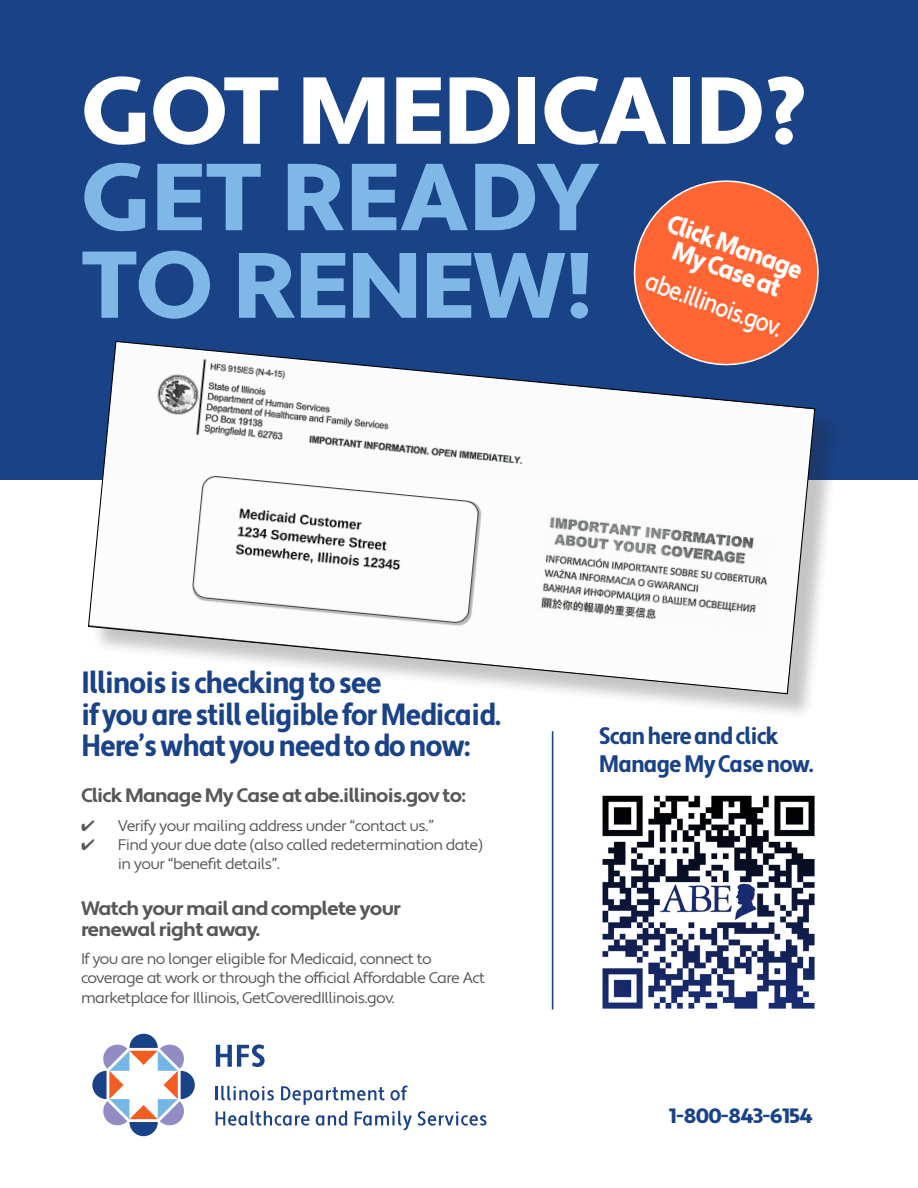
<style>
.page{position:relative;width:918px;height:1188px;background:#fff}
.page>*{position:absolute;margin:0;border:0;box-sizing:border-box;transform-origin:0 0}
.t1{font:900 94.8px "Apertura";letter-spacing:-.01em;color:#fff;scale:1.04 1}
.t2{font:900 94.8px "Apertura";color:#7fb8e6;scale:1.04 1}
.t3{font:900 92.55px "Apertura";letter-spacing:-.02em;color:#7fb8e6;scale:1.07 1}
.t4{font:700 condensed 30.75px/31.5px "Apertura";letter-spacing:-.04em;color:#1a4287}
.t5{font:900 26.25px/24.3px "Apertura";color:#fff;text-align:center;scale:.88 1}
.t6{font:500 26.25px "Apertura";color:#fff;scale:.82 1}
.t7{font:700 condensed 23.85px/28px "Apertura";letter-spacing:-.04em;color:#1a4287}
.t8{font:900 20.7px "Apertura";letter-spacing:-.04em;color:#1a4287}
.t9{font:700 19.5px/20.5px "Apertura";letter-spacing:-.04em;color:#57585a;scale:1.04 1}
.t10{font:700 19.5px "Apertura";letter-spacing:-.04em;color:#57585a}
.t11{font:15.3px/19.2px "Apertura";letter-spacing:-.04em;color:#57585a;scale:1.04 1}
.s1{font-size:94.5px}
</style>
<div class="page">
<div style="left:0;top:0;width:918px;height:480px;background:#1a4287"></div>
<hr style="left:552px;top:731px;width:1px;height:279px;background:#1a4287">
<img style="left:602px;top:795px;width:213px;height:214px">
<div style="left:92px;top:345px;width:749px;height:375px;background:#231f20;opacity:.26"></div>
<svg style="left:88px;top:341px;width:728px;height:354px"></svg>
<svg style="left:216px;top:1086px;width:58px;height:14px"></svg>
<svg style="left:281px;top:1086px;width:127px;height:19px"></svg>
<svg style="left:216px;top:1111px;width:93px;height:15px"></svg>
<svg style="left:316px;top:1111px;width:31px;height:15px"></svg>
<svg style="left:355px;top:1111px;width:57px;height:19px"></svg>
<svg style="left:418px;top:1111px;width:68px;height:15px"></svg>
<svg style="left:216px;top:1044px;width:49px;height:23px"></svg>
<svg style="left:92px;top:1034px;width:103px;height:102px"></svg>
<svg style="left:621px;top:180px;width:211px;height:196px"></svg>
<p class="t1" style="left:81px;top:53px;width:700px">GOT MEDICAID?</p>
<p class="t2" style="left:81px;top:140px;width:501px">GET READY</p>
<p class="t3" style="left:81px;top:229px;width:480px"><span class="s1">TO</span> RENEW!</p>
<p class="t5" style="left:672px;top:212px;width:163px;rotate:20deg">Click Manage<br>My Case at</p>
<p class="t6" style="left:652px;top:265px;width:176px;rotate:20deg">abe.illinois.gov.</p>
<p class="t4" style="left:81px;top:668px;width:422px">Illinois is checking to see<br>if you are still eligible for Medicaid.<br>Here’s what you need to do now:</p>
<p class="t10" style="left:81px;top:783px;width:386px">Click Manage My Case at abe.illinois.gov to:</p>
<p class="t11" style="left:81px;top:816px;width:341px">✔ Verify your mailing address under “contact us.”</p>
<p class="t11" style="left:118px;top:835px;width:353px;text-indent:-37px">✔ Find your due date (also called redetermination date) in your “benefit details”.</p>
<p class="t9" style="left:81px;top:899px;width:309px">Watch your mail and complete your renewal right away.</p>
<p class="t11" style="left:81px;top:950px;width:390px">If you are no longer eligible for Medicaid, connect to coverage at work or through the official Affordable Care Act marketplace for Illinois, GetCoveredIllinois.gov.</p>
<p class="t7" style="left:599px;top:723px;width:217px">Scan here and click<br>Manage My Case now.</p>
<p class="t8" style="left:669px;top:1103px;width:145px">1-800-843-6154</p>
</div>
